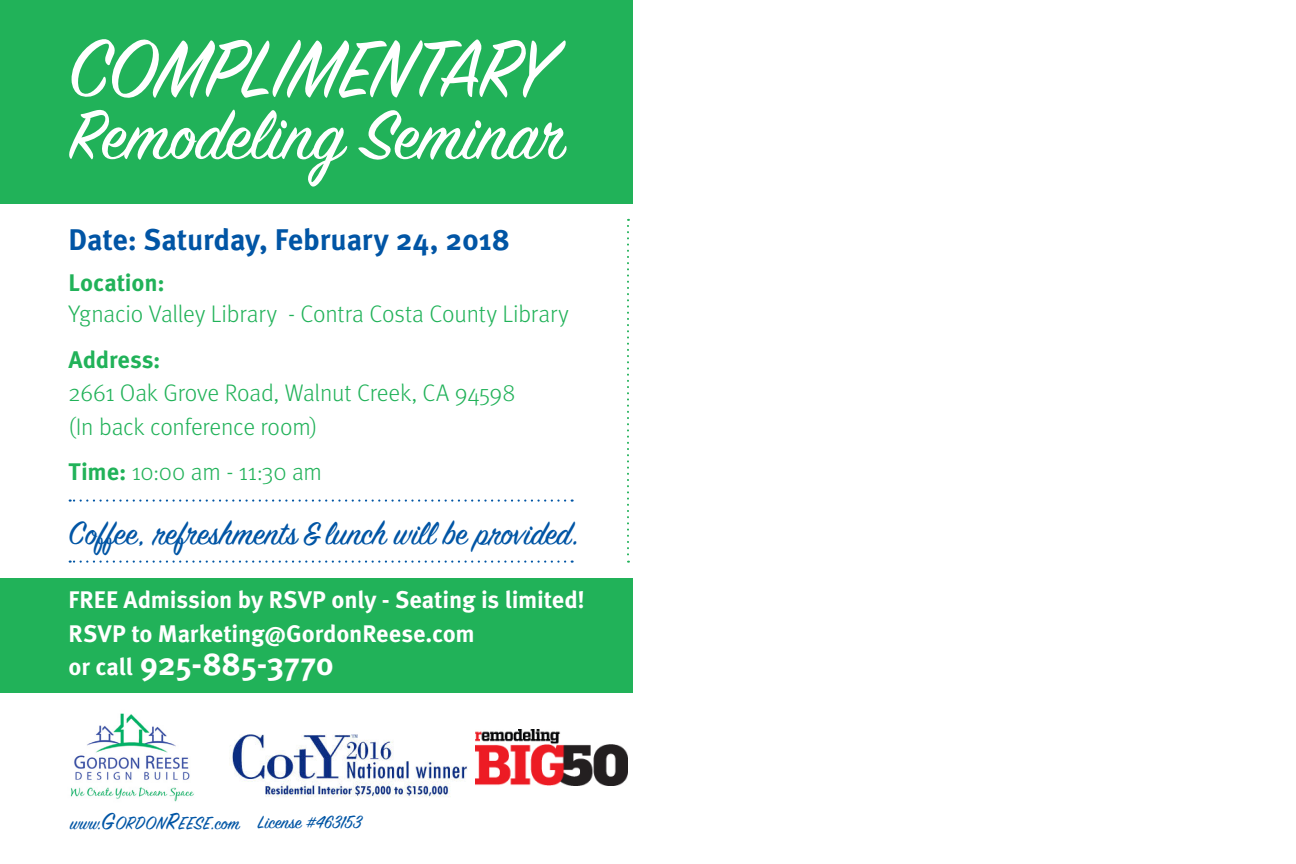
<style>
.page{position:relative;width:1296px;height:864px;background:#fff}
.page>*{position:absolute;margin:0;border:0;box-sizing:border-box;transform-origin:0 0}
.t1{font:90px "Sign Painter House Script";letter-spacing:-.01em;color:#fff}
.t2{font:77.2px "Sign Painter House Script";color:#fff}
.t3{font:36px "Sign Painter House Script";color:#0155a5}
.t4{font:700 32px "Meta OT";letter-spacing:-.01em;color:#fff}
.t5{font:700 29.8px "Meta OT";letter-spacing:-.01em;color:#0155a5}
.t6{font:300 24px "Meta OT";letter-spacing:-.01em;color:#21b259}
.t7{font:700 24px "Meta OT";letter-spacing:-.005em;color:#fff}
.t8{font:700 24px "Meta OT";letter-spacing:-.005em;color:#21b259}
.t9{font:20px "Sign Painter House Script";color:#0155a5}
.s1{font-weight:700}
.s2{font-size:24px}
.s3{font-size:26px}
</style>
<div class="page">
<div style="left:0;top:0;width:633px;height:204px;background:#21b259"></div>
<div style="left:0;top:579px;width:633px;height:114px;background:#21b259"></div>
<svg style="left:627px;top:219px;width:2px;height:344px"></svg>
<svg style="left:70px;top:499px;width:495px;height:3px"></svg>
<svg style="left:70px;top:561px;width:495px;height:2px"></svg>
<img style="left:70px;top:713px;width:124px;height:89px">
<img style="left:230px;top:734px;width:238px;height:63px">
<img style="left:475px;top:730px;width:152px;height:56px">
<p class="t1" style="left:69px;top:14px;width:486px">COMPLIMENTARY</p>
<p class="t2" style="left:69px;top:88px;width:502px">Remodeling Seminar</p>
<p class="t5" style="left:69px;top:221px;width:443px">Date: Saturday, February 24, 2018</p>
<p class="t8" style="left:69px;top:267px;width:98px">Location:</p>
<p class="t6" style="left:69px;top:300px;width:502px">Ygnacio Valley Library - Contra Costa County Library</p>
<p class="t8" style="left:69px;top:344px;width:93px">Address:</p>
<p class="t6" style="left:69px;top:379px;width:448px">2661 Oak Grove Road, Walnut Creek, CA 94598</p>
<p class="t6" style="left:69px;top:412px;width:250px">(In back conference room)</p>
<p class="t6" style="left:69px;top:458px;width:255px"><span class="s1">Time:</span> 10:00 am - 11:30 am</p>
<p class="t3" style="left:69px;top:511px;width:512px">Coffee, refreshments &amp; lunch will be provided.</p>
<p class="t7" style="left:69px;top:585px;width:518px">FREE Admission by RSVP only - Seating is limited!</p>
<p class="t7" style="left:69px;top:618px;width:408px">RSVP to Marketing@GordonReese.com</p>
<p class="t4" style="left:69px;top:644px;width:267px"><span class="s2">or call</span> 925-885-3770</p>
<p class="t9" style="left:70px;top:811px;width:172px">www.<span class="s3">G</span>ORDON<span class="s3">R</span>EESE.com</p>
<p class="t9" style="left:258px;top:810px;width:105px">License #463153</p>
</div>
